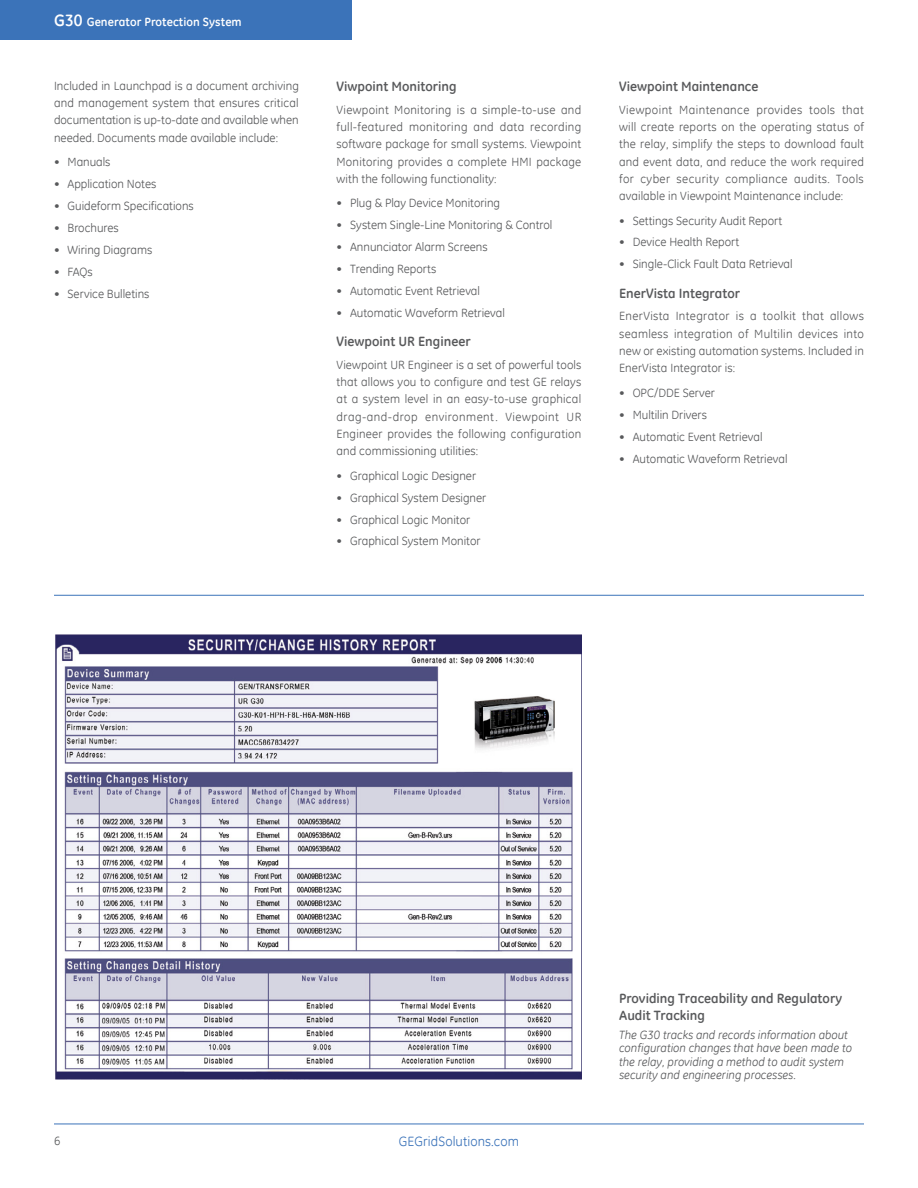
<style>
.page{position:relative;width:918px;height:1188px;background:#fff}
.page>*{position:absolute;margin:0;border:0;box-sizing:border-box;transform-origin:0 0}
.t1{font:700 13.5px/17.2px "GE Inspira";color:#58595b}
.t2{font:13.5px "GE Inspira";letter-spacing:.005em;color:#3b73b9}
.t3{font:12px/17.2px "GE Inspira";color:#58595b;text-align:justify}
.t4{font:italic 12px/13.5px "GE Inspira";color:#58595b}
.t5{font:700 12px "GE Inspira";letter-spacing:.005em;color:#fff}
.s1{font-size:16.5px}
</style>
<div class="page">
<div style="left:0;top:0;width:352px;height:40px;background:#3b73b9"></div>
<hr style="left:54px;top:1124px;width:810px;height:1px;background:#3b73b9">
<img style="left:55px;top:634px;width:526px;height:445px">
<hr style="left:54px;top:595px;width:810px;height:1px;background:#3b73b9">
<p class="t5" style="left:54px;top:15px;width:189px"><span class="s1">G30</span> Generator Protection System</p>
<p class="t3" style="left:54px;top:77px;width:246px">Included in Launchpad is a document archiving and management system that ensures critical documentation is up-to-date and available when needed. Documents made available include:</p>
<p class="t3" style="left:54px;top:153px;width:58px">• Manuals</p>
<p class="t3" style="left:54px;top:175px;width:104px">• Application Notes</p>
<p class="t3" style="left:54px;top:197px;width:141px">• Guideform Specifications</p>
<p class="t3" style="left:54px;top:219px;width:66px">• Brochures</p>
<p class="t3" style="left:54px;top:241px;width:100px">• Wiring Diagrams</p>
<p class="t3" style="left:54px;top:263px;width:40px">• FAQs</p>
<p class="t3" style="left:54px;top:285px;width:97px">• Service Bulletins</p>
<p class="t1" style="left:337px;top:78px;width:122px">Viwpoint Monitoring</p>
<p class="t3" style="left:337px;top:101px;width:246px">Viewpoint Monitoring is a simple-to-use and full-featured monitoring and data recording software package for small systems. Viewpoint Monitoring provides a complete HMI package with the following functionality:</p>
<p class="t3" style="left:337px;top:194px;width:165px">• Plug &amp; Play Device Monitoring</p>
<p class="t3" style="left:337px;top:216px;width:217px">• System Single-Line Monitoring &amp; Control</p>
<p class="t3" style="left:337px;top:238px;width:153px">• Annunciator Alarm Screens</p>
<p class="t3" style="left:337px;top:260px;width:101px">• Trending Reports</p>
<p class="t3" style="left:337px;top:282px;width:145px">• Automatic Event Retrieval</p>
<p class="t3" style="left:337px;top:304px;width:170px">• Automatic Waveform Retrieval</p>
<p class="t1" style="left:337px;top:333px;width:136px">Viewpoint UR Engineer</p>
<p class="t3" style="left:337px;top:356px;width:246px">Viewpoint UR Engineer is a set of powerful tools that allows you to configure and test GE relays at a system level in an easy-to-use graphical drag-and-drop environment. Viewpoint UR Engineer provides the following configuration and commissioning utilities:</p>
<p class="t3" style="left:337px;top:467px;width:141px">• Graphical Logic Designer</p>
<p class="t3" style="left:337px;top:489px;width:151px">• Graphical System Designer</p>
<p class="t3" style="left:337px;top:511px;width:135px">• Graphical Logic Monitor</p>
<p class="t3" style="left:337px;top:532px;width:145px">• Graphical System Monitor</p>
<p class="t1" style="left:619px;top:78px;width:141px">Viewpoint Maintenance</p>
<p class="t3" style="left:619px;top:101px;width:246px">Viewpoint Maintenance provides tools that will create reports on the operating status of the relay, simplify the steps to download fault and event data, and reduce the work required for cyber security compliance audits. Tools available in Viewpoint Maintenance include:</p>
<p class="t3" style="left:619px;top:212px;width:165px">• Settings Security Audit Report</p>
<p class="t3" style="left:619px;top:233px;width:122px">• Device Health Report</p>
<p class="t3" style="left:619px;top:255px;width:175px">• Single-Click Fault Data Retrieval</p>
<p class="t1" style="left:619px;top:284px;width:122px">EnerVista Integrator</p>
<p class="t3" style="left:619px;top:307px;width:246px">EnerVista Integrator is a toolkit that allows seamless integration of Multilin devices into new or existing automation systems. Included in EnerVista Integrator is:</p>
<p class="t3" style="left:619px;top:384px;width:97px">• OPC/DDE Server</p>
<p class="t3" style="left:619px;top:406px;width:89px">• Multilin Drivers</p>
<p class="t3" style="left:619px;top:428px;width:145px">• Automatic Event Retrieval</p>
<p class="t3" style="left:619px;top:449px;width:170px">• Automatic Waveform Retrieval</p>
<p class="t3" style="left:54px;top:1131px;width:8px">6</p>
<p class="t2" style="left:399px;top:1132px;width:122px">GEGridSolutions.com</p>
<p class="t1" style="left:619px;top:989px;width:224px">Providing Traceability and Regulatory<br>Audit Tracking</p>
<p class="t4" style="left:619px;top:1028px;width:234px">The G30 tracks and records information about configuration changes that have been made to the relay, providing a method to audit system security and engineering processes.</p>
</div>
